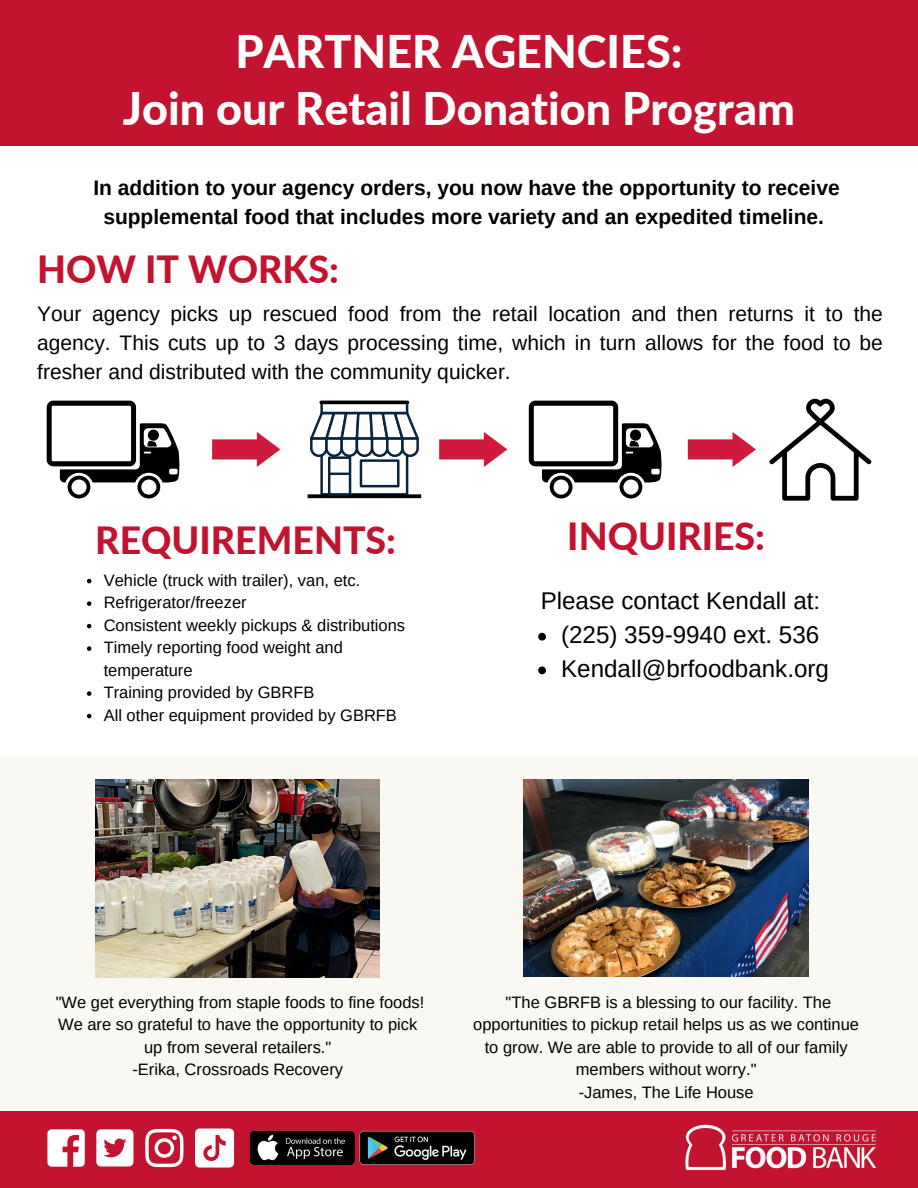
<style>
.page{position:relative;width:918px;height:1188px;background:#fff}
.page>*{position:absolute;margin:0;border:0;box-sizing:border-box;transform-origin:0 0}
.t1{font:800 45px/56.2px "Lato";color:#fff;text-align:center}
.t2{font:800 37.5px "Lato";color:#c21331}
.t3{font:24.15px/33.8px "Arimo";color:#000}
.t4{font:21px/29.2px "Arimo";color:#000;text-align:justify}
.t5{font:700 21px/29.2px "Arimo";color:#000;text-align:center}
.t6{font:16.5px/22.5px "Arimo";color:#000;text-align:center}
</style>
<div class="page">
<div style="left:0;top:0;width:918px;height:146px;background:#c21331"></div>
<div style="left:0;top:755px;width:918px;height:433px;background:#faf8f2"></div>
<div style="left:0;top:1112px;width:918px;height:76px;background:#c21331"></div>
<img style="left:95px;top:779px;width:285px;height:198px">
<img style="left:524px;top:779px;width:284px;height:197px">
<svg style="left:529px;top:401px;width:133px;height:97px"></svg>
<div style="left:320px;top:444px;width:88px;height:52px;border:3px solid #09243d"></div>
<svg style="left:310px;top:410px;width:109px;height:48px"></svg>
<div style="left:320px;top:401px;width:88px;height:13px;border:3px solid #09243d"></div>
<hr style="left:319px;top:401px;width:90px;height:3px;background:#000;border-radius:2px">
<svg style="left:308px;top:494px;width:113px;height:4px"></svg>
<div style="left:328px;top:456px;width:23px;height:40px;border:3px solid #09243d"></div>
<div style="left:360px;top:459px;width:40px;height:28px;border:3px solid #09243d"></div>
<hr style="left:329px;top:473px;width:21px;height:2px;background:#09243d">
<svg style="left:769px;top:399px;width:102px;height:102px"></svg>
<svg style="left:47px;top:401px;width:132px;height:97px"></svg>
<svg style="left:212px;top:432px;width:68px;height:35px"></svg>
<svg style="left:439px;top:432px;width:68px;height:35px"></svg>
<svg style="left:688px;top:432px;width:68px;height:35px"></svg>
<img style="left:685px;top:1124px;width:192px;height:47px">
<img style="left:249px;top:1130px;width:226px;height:36px">
<svg style="left:96px;top:1129px;width:37px;height:37px"></svg>
<svg style="left:47px;top:1129px;width:38px;height:37px"></svg>
<svg style="left:195px;top:1129px;width:39px;height:39px;background:#f5d9dd"></svg>
<svg style="left:145px;top:1129px;width:38px;height:38px"></svg>
<svg style="left:87px;top:579px;width:4px;height:4px"></svg>
<svg style="left:87px;top:601px;width:4px;height:5px"></svg>
<svg style="left:87px;top:624px;width:4px;height:4px"></svg>
<svg style="left:87px;top:646px;width:4px;height:5px"></svg>
<svg style="left:87px;top:691px;width:4px;height:5px"></svg>
<svg style="left:87px;top:714px;width:4px;height:4px"></svg>
<svg style="left:538px;top:633px;width:8px;height:8px"></svg>
<svg style="left:538px;top:666px;width:8px;height:8px"></svg>
<h1 class="t1" style="left:123px;top:22px;width:674px">PARTNER AGENCIES:<br>Join our Retail Donation Program</h1>
<p class="t5" style="left:93px;top:173px;width:748px">In addition to your agency orders, you now have the opportunity to receive supplemental food that includes more variety and an expedited timeline.</p>
<h2 class="t2" style="left:37px;top:241px;width:303px">HOW IT WORKS:</h2>
<p class="t4" style="left:37px;top:299px;width:847px">Your agency picks up rescued food from the retail location and then returns it to the agency. This cuts up to 3 days processing time, which in turn allows for the food to be fresher and distributed with the community quicker.</p>
<h2 class="t2" style="left:95px;top:513px;width:302px">REQUIREMENTS:</h2>
<p class="t6" style="left:104px;top:569px;width:303px;text-align:left">Vehicle (truck with trailer), van, etc.<br>Refrigerator/freezer<br>Consistent weekly pickups &amp; distributions<br>Timely reporting food weight and temperature<br>Training provided by GBRFB<br>All other equipment provided by GBRFB</p>
<h2 class="t2" style="left:567px;top:508px;width:199px">INQUIRIES:</h2>
<h3 class="t3" style="left:561px;top:584px;width:269px;text-indent:-20px">Please contact Kendall at: (225) 359-9940 ext. 536<br>Kendall@brfoodbank.org</h3>
<p class="t6" style="left:56px;top:991px;width:370px">"We get everything from staple foods to fine foods!<br>We are so grateful to have the opportunity to pick up from several retailers."<br>-Erika, Crossroads Recovery</p>
<p class="t6" style="left:473px;top:991px;width:387px">"The GBRFB is a blessing to our facility. The opportunities to pickup retail helps us as we continue to grow. We are able to provide to all of our family members without worry."<br>-James, The Life House</p>
</div>
